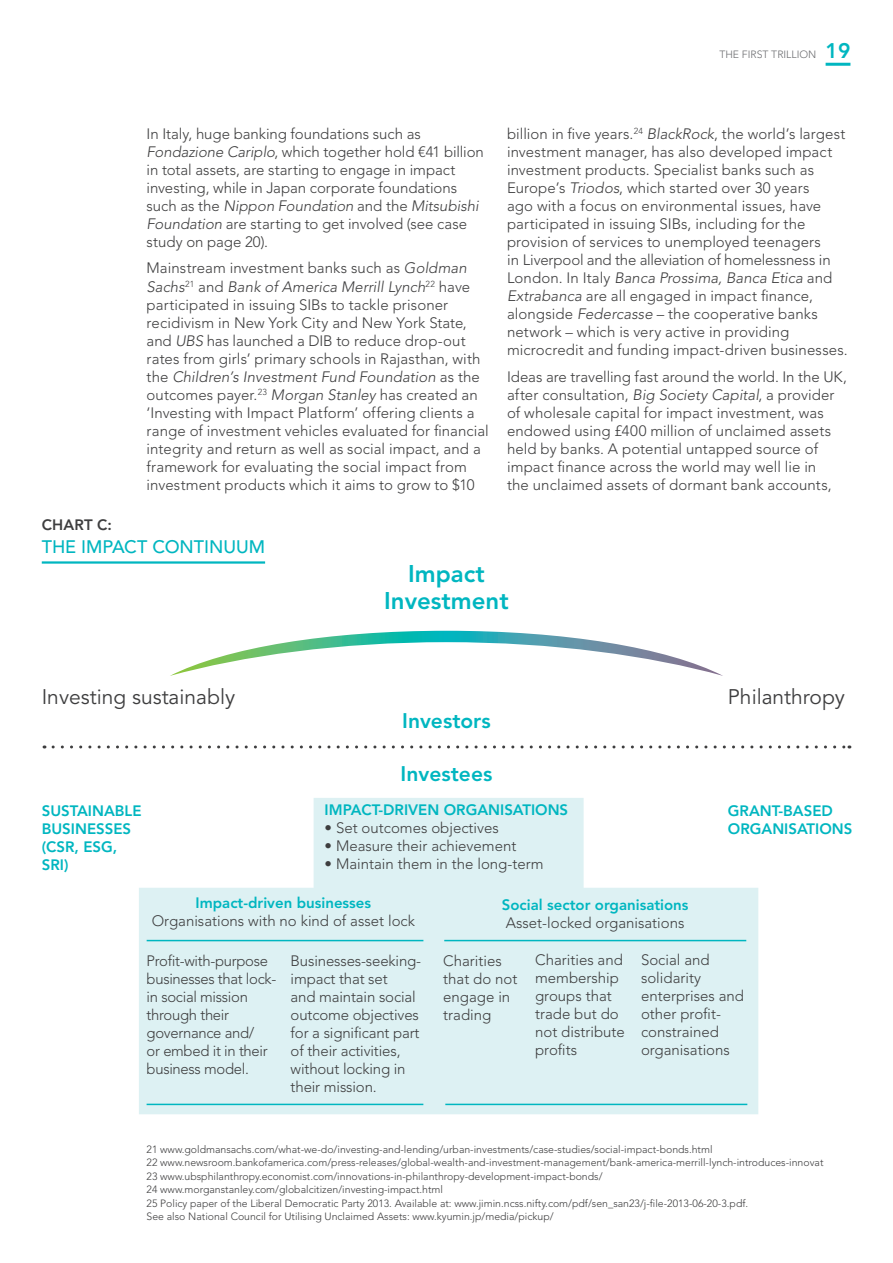
<style>
.page{position:relative;width:893px;height:1263px;background:#fff}
.page>*{position:absolute;margin:0;border:0;box-sizing:border-box;transform-origin:0 0}
.t1{font:800 24px/27px "Avenir";color:#00b6c0;text-align:center}
.t2{font:21px "Avenir";color:#3e3e3f}
.t3{font:800 21px "Avenir";color:#00b6c0}
.t4{font:500 18px "Avenir";letter-spacing:-.005em;color:#00b6c0}
.t5{font:300 15px/18px "Avenir";color:#3e3e3f}
.t6{font:800 15px/18px "Avenir";color:#00b6c0}
.t7{font:300 15px/18px "Avenir";letter-spacing:-.02em;color:#3e3e3f}
.t8{font:800 15px "Avenir";letter-spacing:.01em;color:#3e3e3f}
.t9{font:300 10.5px/13.5px "Avenir";color:#3e3e3f}
.t10{font:300 10.5px "Avenir";color:#6c6d70}
.s1{font-weight:800;font-size:21px;color:#00b6c0}
.s2{font-style:italic}
.s3{font-family:"Avenir LT Std"}
</style>
<div class="page">
<hr style="left:826px;top:63px;width:24px;height:3px;background:#00b6c0">
<svg style="left:139px;top:798px;width:619px;height:316px;fill:#ddf1f3"></svg>
<hr style="left:42px;top:561px;width:223px;height:3px;background:#00b6c0">
<hr style="left:445px;top:1104px;width:302px;height:1px;background:#00b6c0">
<hr style="left:147px;top:1104px;width:276px;height:1px;background:#00b6c0">
<hr style="left:444px;top:940px;width:302px;height:1px;background:#00b6c0">
<svg style="left:53px;top:745px;width:797px;height:3px"></svg>
<svg style="left:170px;top:631px;width:553px;height:45px"></svg>
<hr style="left:147px;top:940px;width:276px;height:1px;background:#00b6c0">
<p class="t10" style="left:719px;top:49px;width:133px">THE FIRST TRILLION <span class="s1">19</span></p>
<p class="t5" style="left:147px;top:125px;width:339px">In Italy, huge banking foundations such as <span class="s2">Fondazione Cariplo</span>, which together hold <span class="s3">€</span>41 billion in total assets, are starting to engage in impact investing, while in Japan corporate foundations such as the <span class="s2">Nippon Foundation</span> and the <span class="s2">Mitsubishi Foundation</span> are starting to get involved (see case study on page 20).</p>
<p class="t5" style="left:147px;top:259px;width:344px">Mainstream investment banks such as <span class="s2">Goldman Sachs</span><sup>21</sup> and <span class="s2">Bank of America Merrill Lynch</span><sup>22</sup> have participated in issuing SIBs to tackle prisoner recidivism in New York City and New York State, and <span class="s2">UBS</span> has launched a DIB to reduce drop-out rates from girls’ primary schools in Rajasthan, with the <span class="s2">Children’s Investment Fund Foundation</span> as the outcomes payer.<sup>23</sup> <span class="s2">Morgan Stanley</span> has created an ‘Investing with Impact Platform’ offering clients a range of investment vehicles evaluated for financial integrity and return as well as social impact, and a framework for evaluating the social impact from investment products which it aims to grow to $10</p>
<p class="t8" style="left:42px;top:516px;width:72px">CHART C:</p>
<p class="t4" style="left:42px;top:536px;width:225px">THE IMPACT CONTINUUM</p>
<p class="t5" style="left:507px;top:125px;width:342px">billion in five years.<sup>24</sup> <span class="s2">BlackRock</span>, the world’s largest investment manager, has also developed impact investment products. Specialist banks such as Europe’s <span class="s2">Triodos</span>, which started over 30 years<br>ago with a focus on environmental issues, have participated in issuing SIBs, including for the provision of services to unemployed teenagers<br>in Liverpool and the alleviation of homelessness in London. In Italy <span class="s2">Banca Prossima, Banca Etica</span> and <span class="s2">Extrabanca</span> are all engaged in impact finance, alongside <span class="s2">Federcasse</span> – the cooperative banks network – which is very active in providing microcredit and funding impact-driven businesses.</p>
<p class="t5" style="left:507px;top:367px;width:341px">Ideas are travelling fast around the world. In the UK, after consultation, <span class="s2">Big Society Capital</span>, a provider of wholesale capital for impact investment, was endowed using £400 million of unclaimed assets held by banks. A potential untapped source of impact finance across the world may well lie in<br>the unclaimed assets of dormant bank accounts,</p>
<h2 class="t2" style="left:42px;top:685px;width:195px">Investing sustainably</h2>
<h1 class="t1" style="left:384px;top:560px;width:126px">Impact<br>Investment</h1>
<h2 class="t3" style="left:402px;top:708px;width:90px">Investors</h2>
<h2 class="t3" style="left:401px;top:761px;width:93px">Investees</h2>
<p class="t6" style="left:42px;top:801px;width:101px">SUSTAINABLE<br>BUSINESSES (CSR, ESG,<br>SRI)</p>
<p class="t6" style="left:325px;top:801px;width:245px">IMPACT-DRIVEN ORGANISATIONS</p>
<p class="t5" style="left:325px;top:819px;width:176px">• Set outcomes objectives</p>
<p class="t5" style="left:325px;top:837px;width:193px">• Measure their achievement</p>
<p class="t5" style="left:325px;top:855px;width:220px">• Maintain them in the long-term</p>
<h2 class="t2" style="left:728px;top:685px;width:119px">Philanthropy</h2>
<p class="t6" style="left:728px;top:801px;width:126px">GRANT-BASED<br>ORGANISATIONS</p>
<p class="t6" style="left:196px;top:894px;width:177px">Impact-driven businesses</p>
<p class="t5" style="left:152px;top:912px;width:265px">Organisations with no kind of asset lock</p>
<p class="t5" style="left:291px;top:952px;width:132px">Businesses-seeking&shy;impact that set<br>and maintain social outcome objectives for a significant part of their activities, without locking in their mission.</p>
<p class="t7" style="left:147px;top:952px;width:131px">Profit-with-purpose businesses that lock&shy;in social mission through their governance and/<br>or embed it in their business model.</p>
<p class="t6" style="left:502px;top:896px;width:188px">Social sector organisations</p>
<p class="t5" style="left:506px;top:914px;width:180px">Asset-locked organisations</p>
<p class="t5" style="left:443px;top:952px;width:76px">Charities that do not engage in trading</p>
<p class="t5" style="left:535px;top:951px;width:91px">Charities and membership groups that trade but do not distribute profits</p>
<p class="t5" style="left:641px;top:951px;width:105px">Social and solidarity enterprises and other profit&shy;constrained organisations</p>
<p class="t9" style="left:147px;top:1142px;width:678px">21 www.goldmansachs.com/what-we-do/investing-and-lending/urban-investments/case-studies/social-impact-bonds.html<br>22 www.newsroom.bankofamerica.com/press-releases/global-wealth-and-investment-management/bank-america-merrill-lynch-introduces-innovat 23 www.ubsphilanthropy.economist.com/innovations-in-philanthropy-development-impact-bonds/<br>24 www.morganstanley.com/globalcitizen/investing-impact.html<br>25 Policy paper of the Liberal Democratic Party 2013. Available at: www.jimin.ncss.nifty.com/pdf/sen_san23/j-file-2013-06-20-3.pdf.<br>See also National Council for Utilising Unclaimed Assets: www.kyumin.jp/media/pickup/</p>
</div>
